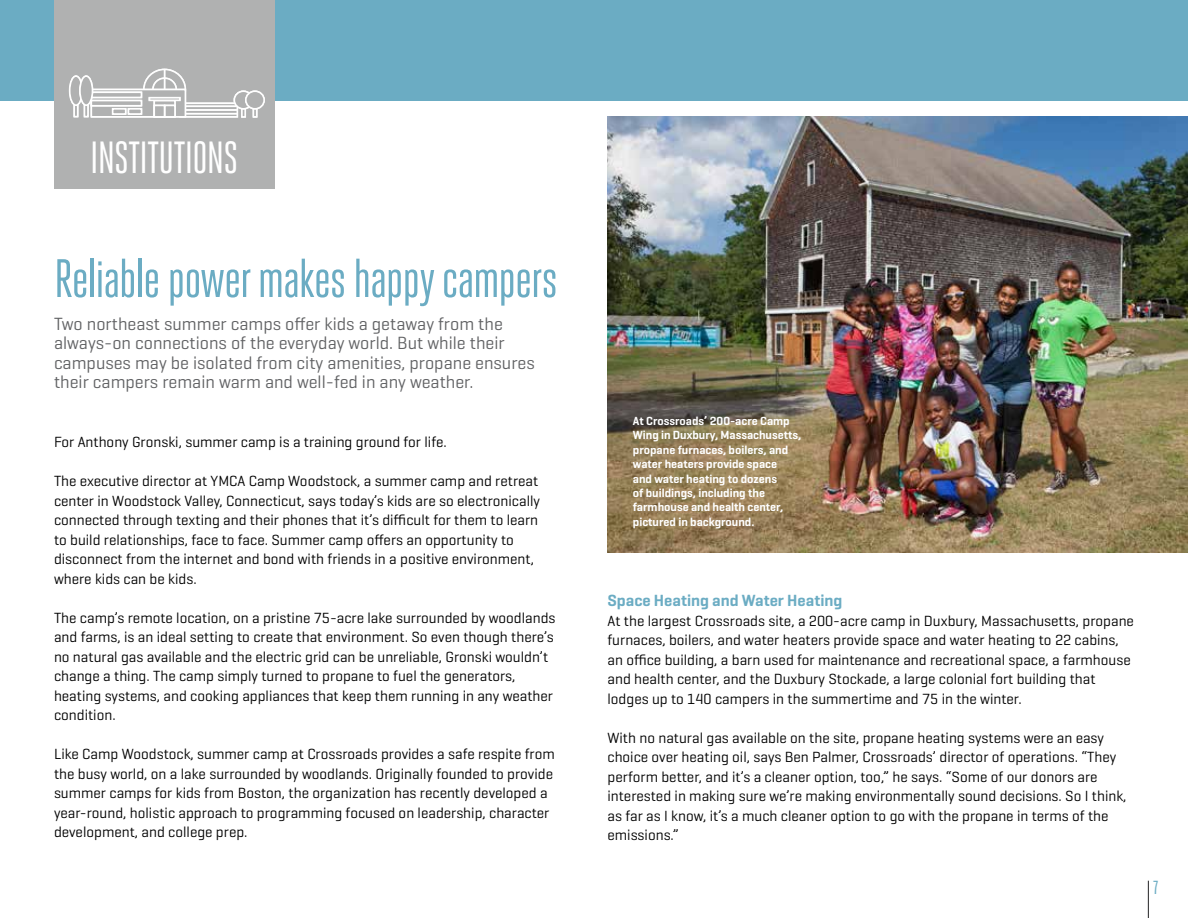
<style>
.page{position:relative;width:1188px;height:918px;background:#fff}
.page>*{position:absolute;margin:0;border:0;box-sizing:border-box;transform-origin:0 0}
.t1{font:54px "Heroic Condensed";letter-spacing:-.02em;color:#6bacc3}
.t2{font:45px "Heroic Condensed";letter-spacing:-.02em;color:#fff}
.t3{font:18.9px "Heroic Condensed";color:#6bacc3}
.t4{font:18px/19.5px "Geogrotesque";color:#616264}
.t5{font:600 16.5px "Geogrotesque";color:#6bacc3}
.t6{font:15px/19.5px "Geogrotesque";color:#000}
.t7{font:600 12px/14.4px "Geogrotesque";color:#fff}
</style>
<div class="page">
<div style="left:0;top:0;width:1188px;height:100px;background:#6bacc3"></div>
<hr style="left:1148px;top:881px;width:1px;height:37px;background:#222223">
<img style="left:608px;top:116px;width:580px;height:437px">
<div style="left:54px;top:0;width:220px;height:189px;background:#b0b1b1"></div>
<div style="left:179px;top:102px;width:59px;height:16px;background:#f2f2f2"></div>
<div style="left:179px;top:103px;width:59px;height:14px;background:#b7b8b8;border:2px solid #fff"></div>
<hr style="left:180px;top:105px;width:57px;height:2px;background:#fff">
<hr style="left:180px;top:109px;width:57px;height:2px;background:#fff">
<hr style="left:180px;top:113px;width:57px;height:2px;background:#fff">
<div style="left:143px;top:69px;width:43px;height:41px;background:#fefefe;border:2px solid #fff;border-radius:50%"></div>
<div style="left:144px;top:70px;width:41px;height:39px;background:#b0b1b1;border-radius:50%"></div>
<div style="left:143px;top:69px;width:43px;height:41px;border:2px solid #fff;border-radius:50%"></div>
<div style="left:152px;top:77px;width:25px;height:24px;background:#f8f8f8;border:2px solid #fff;border-radius:50%"></div>
<svg style="left:153px;top:78px;width:23px;height:22px"></svg>
<div style="left:152px;top:78px;width:25px;height:23px;border:2px solid #fff;border-radius:50%"></div>
<svg style="left:90px;top:107px;width:96px;height:11px"></svg>
<svg style="left:91px;top:89px;width:95px;height:28px"></svg>
<div style="left:153px;top:100px;width:23px;height:18px;background:#ededed"></div>
<svg style="left:154px;top:101px;width:22px;height:4px"></svg>
<div style="left:164px;top:105px;width:12px;height:13px;background:#fefefe"></div>
<div style="left:164px;top:105px;width:12px;height:12px;background:#b0b1b1;border:2px solid #fff"></div>
<div style="left:153px;top:105px;width:12px;height:13px;background:#fcfcfc"></div>
<div style="left:154px;top:105px;width:11px;height:12px;background:#b0b1b1;border:2px solid #fff"></div>
<hr style="left:148px;top:97px;width:33px;height:4px;background:#e1e2e2">
<svg style="left:149px;top:97px;width:32px;height:4px"></svg>
<div style="left:90px;top:100px;width:52px;height:7px;background:#eee"></div>
<svg style="left:91px;top:100px;width:51px;height:6px"></svg>
<svg style="left:128px;top:108px;width:14px;height:7px"></svg>
<svg style="left:112px;top:108px;width:14px;height:7px"></svg>
<div style="left:90px;top:91px;width:52px;height:7px;background:#ebecec"></div>
<svg style="left:92px;top:92px;width:50px;height:6px"></svg>
<div style="left:73px;top:98px;width:6px;height:19px;background:#ededed"></div>
<svg style="left:74px;top:106px;width:4px;height:11px"></svg>
<div style="left:69px;top:75px;width:14px;height:31px;background:#fff;border:2px solid #fff;border-radius:50%"></div>
<div style="left:70px;top:76px;width:12px;height:29px;background:#b0b1b1;border-radius:50%"></div>
<div style="left:69px;top:75px;width:14px;height:31px;border:2px solid #fff;border-radius:50%"></div>
<svg style="left:84px;top:105px;width:5px;height:12px"></svg>
<div style="left:79px;top:75px;width:14px;height:31px;background:#fefefe;border:2px solid #fff;border-radius:50%"></div>
<div style="left:80px;top:76px;width:12px;height:29px;background:#b0b1b1;border-radius:50%"></div>
<div style="left:79px;top:75px;width:14px;height:31px;border:2px solid #fff;border-radius:50%"></div>
<div style="left:241px;top:105px;width:5px;height:13px;border:2px solid #fff"></div>
<div style="left:233px;top:90px;width:20px;height:20px;background:#f9f9f9;border:2px solid #fff;border-radius:50%"></div>
<div style="left:234px;top:91px;width:19px;height:18px;background:#b0b1b1;border-radius:50%"></div>
<div style="left:234px;top:91px;width:19px;height:18px;border:2px solid #fff;border-radius:50%"></div>
<div style="left:253px;top:105px;width:5px;height:13px;border:2px solid #fff"></div>
<div style="left:253px;top:105px;width:4px;height:13px;border:2px solid #fff"></div>
<svg style="left:245px;top:90px;width:20px;height:20px"></svg>
<div style="left:246px;top:91px;width:18px;height:18px;background:#b0b1b1;border-radius:50%"></div>
<div style="left:245px;top:91px;width:20px;height:18px;border:2px solid #fff;border-radius:50%"></div>
<svg style="left:164px;top:69px;width:1px;height:20px"></svg>
<h2 class="t2" style="left:90px;top:133px;width:150px">INSTITUTIONS</h2>
<h1 class="t1" style="left:54px;top:249px;width:505px">Reliable power makes happy campers</h1>
<p class="t4" style="left:54px;top:314px;width:482px">Two northeast summer camps offer kids a getaway from the always-on connections of the everyday world. But while their campuses may be isolated from city amenities, propane ensures their campers remain warm and well-fed in any weather.</p>
<p class="t6" style="left:54px;top:432px;width:394px">For Anthony Gronski, summer camp is a training ground for life.</p>
<p class="t6" style="left:54px;top:471px;width:488px">The executive director at YMCA Camp Woodstock, a summer camp and retreat center in Woodstock Valley, Connecticut, says today’s kids are so electronically connected through texting and their phones that it’s difficult for them to learn to build relationships, face to face. Summer camp offers an opportunity to disconnect from the internet and bond with friends in a positive environment, where kids can be kids.</p>
<p class="t6" style="left:54px;top:607px;width:503px">The camp’s remote location, on a pristine 75-acre lake surrounded by woodlands and farms, is an ideal setting to create that environment. So even though there’s no natural gas available and the electric grid can be unreliable, Gronski wouldn’t change a thing. The camp simply turned to propane to fuel the generators, heating systems, and cooking appliances that keep them running in any weather condition.</p>
<p class="t6" style="left:54px;top:744px;width:502px">Like Camp Woodstock, summer camp at Crossroads provides a safe respite from the busy world, on a lake surrounded by woodlands. Originally founded to provide summer camps for kids from Boston, the organization has recently developed a year-round, holistic approach to programming focused on leadership, character development, and college prep.</p>
<p class="t7" style="left:633px;top:414px;width:170px">At Crossroads’ 200-acre Camp<br>Wing in Duxbury, Massachusetts, propane furnaces, boilers, and water heaters provide space<br>and water heating to dozens<br>of buildings, including the farmhouse and health center, pictured in background.</p>
<p class="t5" style="left:608px;top:590px;width:236px">Space Heating and Water Heating</p>
<p class="t6" style="left:608px;top:611px;width:528px">At the largest Crossroads site, a 200-acre camp in Duxbury, Massachusetts, propane furnaces, boilers, and water heaters provide space and water heating to 22 cabins, an office building, a barn used for maintenance and recreational space, a farmhouse and health center, and the Duxbury Stockade, a large colonial fort building that lodges up to 140 campers in the summertime and 75 in the winter.</p>
<p class="t6" style="left:608px;top:728px;width:521px">With no natural gas available on the site, propane heating systems were an easy choice over heating oil, says Ben Palmer, Crossroads’ director of operations. “They perform better, and it’s a cleaner option, too,” he says. “Some of our donors are interested in making sure we’re making environmentally sound decisions. So I think, as far as I know, it’s a much cleaner option to go with the propane in terms of the emissions.”</p>
<p class="t3" style="left:1153px;top:877px;width:7px">7</p>
</div>
